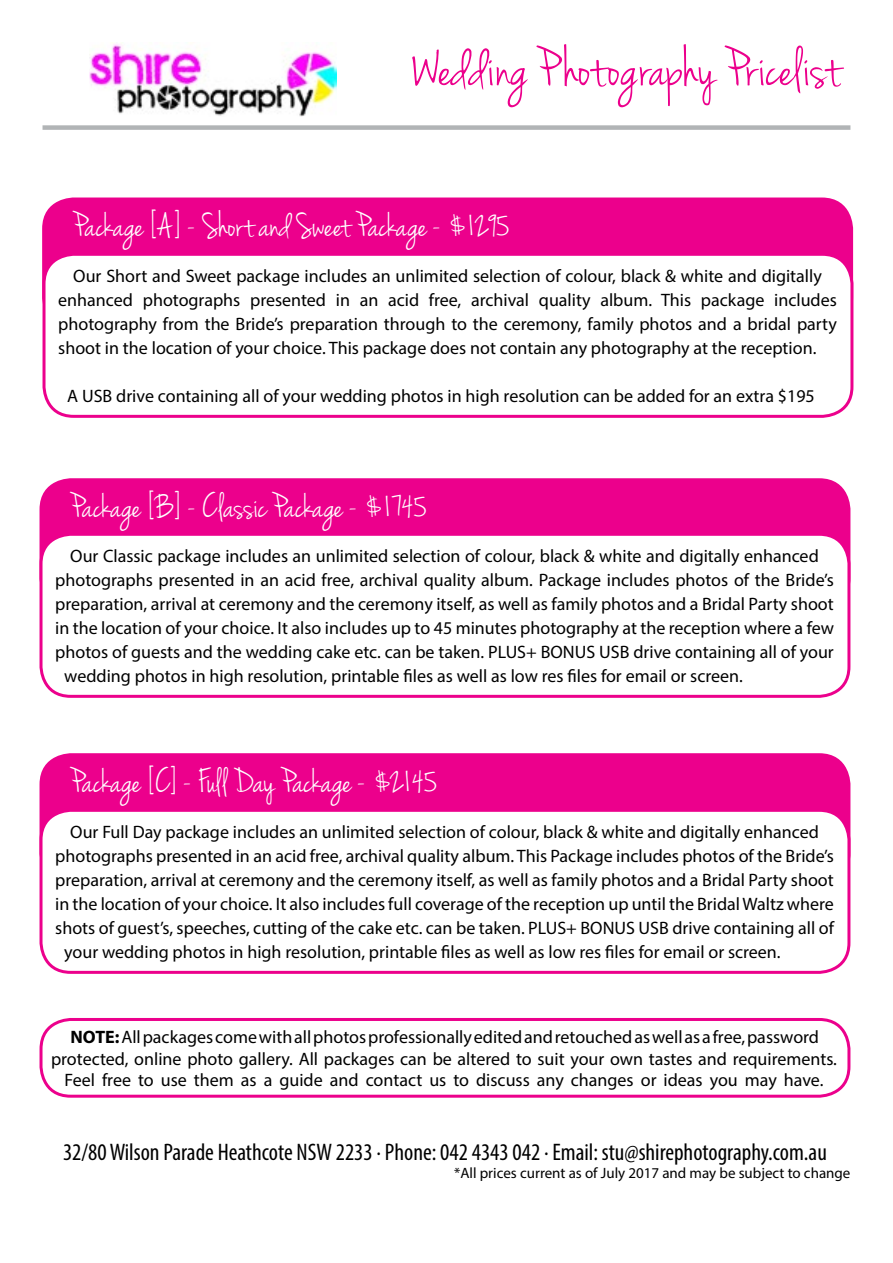
<style>
.page{position:relative;width:893px;height:1263px;background:#fff}
.page>*{position:absolute;margin:0;border:0;box-sizing:border-box;transform-origin:0 0}
.t1{font:57px "Jenna Sue";color:#ec008c}
.t2{font:36px "Jenna Sue";color:#fff}
.t3{font:condensed 24px "Myriad Pro";color:#000}
.t4{font:18px/24px "Myriad Pro";color:#000}
.t5{font:15px "Myriad Pro";color:#000}
.s1{font-weight:700}
</style>
<div class="page">
<img style="left:89px;top:44px;width:247px;height:73px">
<div style="left:43px;top:125px;width:807px;height:5px;background:#b1b4b6"></div>
<div style="left:44px;top:199px;width:808px;height:128px;background:#ec008c;border-radius:30px"></div>
<div style="left:42px;top:197px;width:811px;height:132px;border:3px solid #ec008c;border-radius:30px"></div>
<div style="left:44px;top:254px;width:808px;height:162px;background:#fff;border-radius:30px"></div>
<div style="left:43px;top:253px;width:810px;height:165px;border:3px solid #ec008c;border-radius:30px"></div>
<div style="left:41px;top:755px;width:808px;height:128px;background:#ec008c;border-radius:30px"></div>
<div style="left:40px;top:753px;width:810px;height:131px;border:3px solid #ec008c;border-radius:30px"></div>
<div style="left:41px;top:810px;width:808px;height:162px;background:#fff;border-radius:30px"></div>
<div style="left:40px;top:809px;width:810px;height:165px;border:3px solid #ec008c;border-radius:30px"></div>
<div style="left:41px;top:480px;width:808px;height:128px;background:#ec008c;border-radius:30px"></div>
<div style="left:40px;top:478px;width:810px;height:131px;border:3px solid #ec008c;border-radius:30px"></div>
<div style="left:41px;top:534px;width:808px;height:162px;background:#fff;border-radius:30px"></div>
<div style="left:40px;top:533px;width:810px;height:165px;border:3px solid #ec008c;border-radius:30px"></div>
<div style="left:40px;top:1018px;width:810px;height:80px;border:3px solid #ec008c;border-radius:30px"></div>
<h1 class="t1" style="left:412px;top:36px;width:430px">Wedding P hotography Pricelist</h1>
<h2 class="t2" style="left:73px;top:205px;width:438px">Package [A] - Short and Sweet Package - $1295</h2>
<p class="t4" style="left:58px;top:264px;width:780px;text-indent:15px">Our Short and Sweet package includes an unlimited selection of colour, black &amp; white and digitally enhanced photographs presented in an acid free, archival quality album. This package includes photography from the Bride’s preparation through to the ceremony, family photos and a bridal party shoot in the location of your choice. This package does not contain any photography at the reception.</p>
<p class="t4" style="left:67px;top:384px;width:749px">A USB drive containing all of your wedding photos in high resolution can be added for an extra $195</p>
<h2 class="t2" style="left:71px;top:485px;width:358px">Package [B] - Classic Package - $1745</h2>
<p class="t4" style="left:70px;top:544px;width:750px">Our Classic package includes an unlimited selection of colour, black &amp; white and digitally enhanced</p>
<p class="t4" style="left:55px;top:568px;width:780px">photographs presented in an acid free, archival quality album. Package includes photos of the Bride’s</p>
<p class="t4" style="left:55px;top:592px;width:780px">preparation, arrival at ceremony and the ceremony itself, as well as family photos and a Bridal Party shoot</p>
<p class="t4" style="left:55px;top:616px;width:780px">in the location of your choice. It also includes up to 45 minutes photography at the reception where a few</p>
<p class="t4" style="left:55px;top:640px;width:780px">photos of guests and the wedding cake etc. can be taken. PLUS+ BONUS USB drive containing all of your</p>
<p class="t4" style="left:64px;top:664px;width:680px">wedding photos in high resolution, printable files as well as low res files for email or screen.</p>
<h2 class="t2" style="left:71px;top:760px;width:368px">Package [C] - Full Day Package - $2145</h2>
<p class="t4" style="left:70px;top:820px;width:750px">Our Full Day package includes an unlimited selection of colour, black &amp; white and digitally enhanced</p>
<p class="t4" style="left:55px;top:844px;width:780px">photographs presented in an acid free, archival quality album. This Package includes photos of the Bride’s</p>
<p class="t4" style="left:55px;top:868px;width:780px">preparation, arrival at ceremony and the ceremony itself, as well as family photos and a Bridal Party shoot</p>
<p class="t4" style="left:55px;top:892px;width:780px">in the location of your choice. It also includes full coverage of the reception up until the Bridal Waltz where</p>
<p class="t4" style="left:55px;top:916px;width:780px">shots of guest’s, speeches, cutting of the cake etc. can be taken. PLUS+ BONUS USB drive containing all of</p>
<p class="t4" style="left:64px;top:940px;width:718px">your wedding photos in high resolution, printable files as well as low res files for email or screen.</p>
<p class="t4" style="left:51px;top:1026px;width:787px;line-height:21.6px;text-align:center"><span class="s1">NOTE:</span> All packages come with all photos professionally edited and retouched as well as a free, password protected, online photo gallery. All packages can be altered to suit your own tastes and requirements.<br>Feel free to use them as a guide and contact us to discuss any changes or ideas you may have.</p>
<h3 class="t3" style="left:63px;top:1137px;width:765px">32/80 Wilson Parade Heathcote NSW 2233 · Phone: 042 4343 042 · Email: stu@shirephotography.com.au</h3>
<p class="t5" style="left:454px;top:1163px;width:398px">*All prices current as of July 2017 and may be subject to change</p>
</div>
